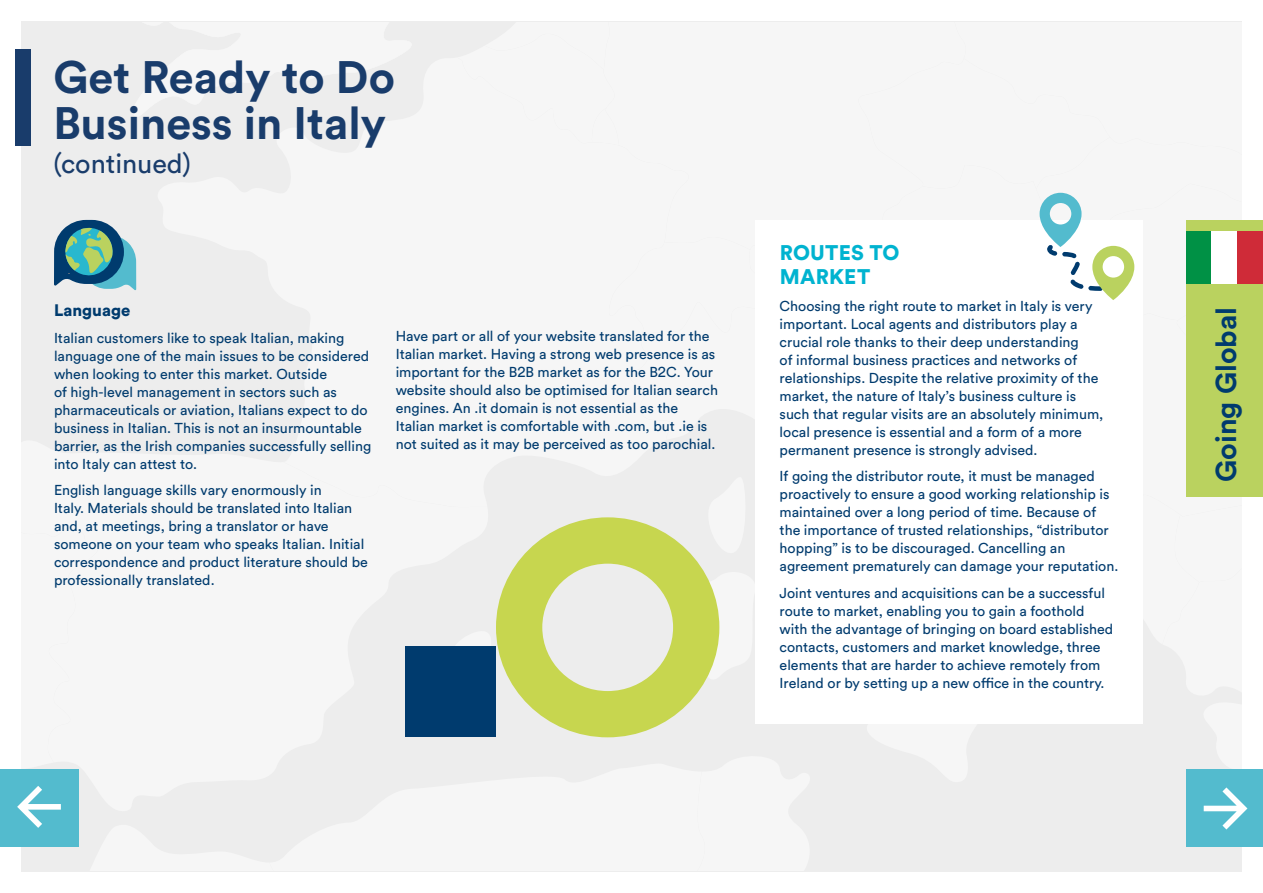
<style>
.page{position:relative;width:1263px;height:893px;background:#fff}
.page>*{position:absolute;margin:0;border:0;box-sizing:border-box;transform-origin:0 0}
.t1{font:700 45px/45px "Circular Air Pro";color:#193c6b}
.t2{font:700 28.5px "Circular Air Pro";color:#003b6e}
.t3{font:27px "Circular Air Pro";color:#193c6b}
.t4{font:900 21px/24px "Circular Air Pro";letter-spacing:.01em;color:#00b3d0}
.t5{font:900 16.5px "Circular Air Pro";color:#003b6e}
.t6{font:14.25px/18px "Circular Air Pro";color:#003b6e}
</style>
<div class="page">
<div style="left:21px;top:21px;width:1221px;height:851px;background:#f6f6f6"></div>
<div style="left:1186px;top:220px;width:77px;height:277px;background:#bad25f"></div>
<div style="left:1237px;top:232px;width:26px;height:52px;background:#cf2b38"></div>
<div style="left:15px;top:50px;width:15px;height:96px;background:#193c6b"></div>
<svg style="left:54px;top:220px;width:82px;height:70px"></svg>
<div style="left:0;top:769px;width:78px;height:77px;background:#53bbce"></div>
<svg style="left:17px;top:786px;width:62px;height:61px"></svg>
<div style="left:1186px;top:769px;width:77px;height:77px;background:#53bbce"></div>
<svg style="left:600px;top:192px;width:647px;height:655px"></svg>
<svg style="left:496px;top:517px;width:223px;height:220px;fill:#c7d64f"></svg>
<div style="left:405px;top:646px;width:91px;height:91px;background:#003b6e"></div>
<h1 class="t1" style="left:53px;top:53px;width:343px">Get Ready to Do<br>Business in Italy</h1>
<h3 class="t3" style="left:53px;top:145px;width:139px">(continued)</h3>
<p class="t5" style="left:54px;top:299px;width:78px">Language</p>
<p class="t6" style="left:54px;top:328px;width:319px">Italian customers like to speak Italian, making language one of the main issues to be considered when looking to enter this market. Outside<br>of high-level management in sectors such as pharmaceuticals or aviation, Italians expect to do business in Italian. This is not an insurmountable barrier, as the Irish companies successfully selling into Italy can attest to.</p>
<p class="t6" style="left:54px;top:480px;width:315px">English language skills vary enormously in<br>Italy. Materials should be translated into Italian and, at meetings, bring a translator or have someone on your team who speaks Italian. Initial correspondence and product literature should be professionally translated.</p>
<p class="t6" style="left:396px;top:326px;width:324px">Have part or all of your website translated for the Italian market. Having a strong web presence is as important for the B2B market as for the B2C. Your website should also be optimised for Italian search engines. An .it domain is not essential as the Italian market is comfortable with .com, but .ie is not suited as it may be perceived as too parochial.</p>
<h3 class="t4" style="left:780px;top:240px;width:121px">ROUTES TO<br>MARKET</h3>
<p class="t6" style="left:780px;top:296px;width:325px">Choosing the right route to market in Italy is very important. Local agents and distributors play a crucial role thanks to their deep understanding<br>of informal business practices and networks of relationships. Despite the relative proximity of the market, the nature of Italy’s business culture is such that regular visits are an absolutely minimum, local presence is essential and a form of a more permanent presence is strongly advised.</p>
<p class="t6" style="left:780px;top:467px;width:340px">If going the distributor route, it must be managed proactively to ensure a good working relationship is maintained over a long period of time. Because of the importance of trusted relationships, “distributor hopping” is to be discouraged. Cancelling an agreement prematurely can damage your reputation.</p>
<p class="t6" style="left:780px;top:583px;width:335px">Joint ventures and acquisitions can be a successful route to market, enabling you to gain a foothold with the advantage of bringing on board established contacts, customers and market knowledge, three elements that are harder to achieve remotely from Ireland or by setting up a new office in the country.</p>
<h2 class="t2" style="left:1206px;top:482px;width:176px;rotate:-90deg">Going Global</h2>
</div>
